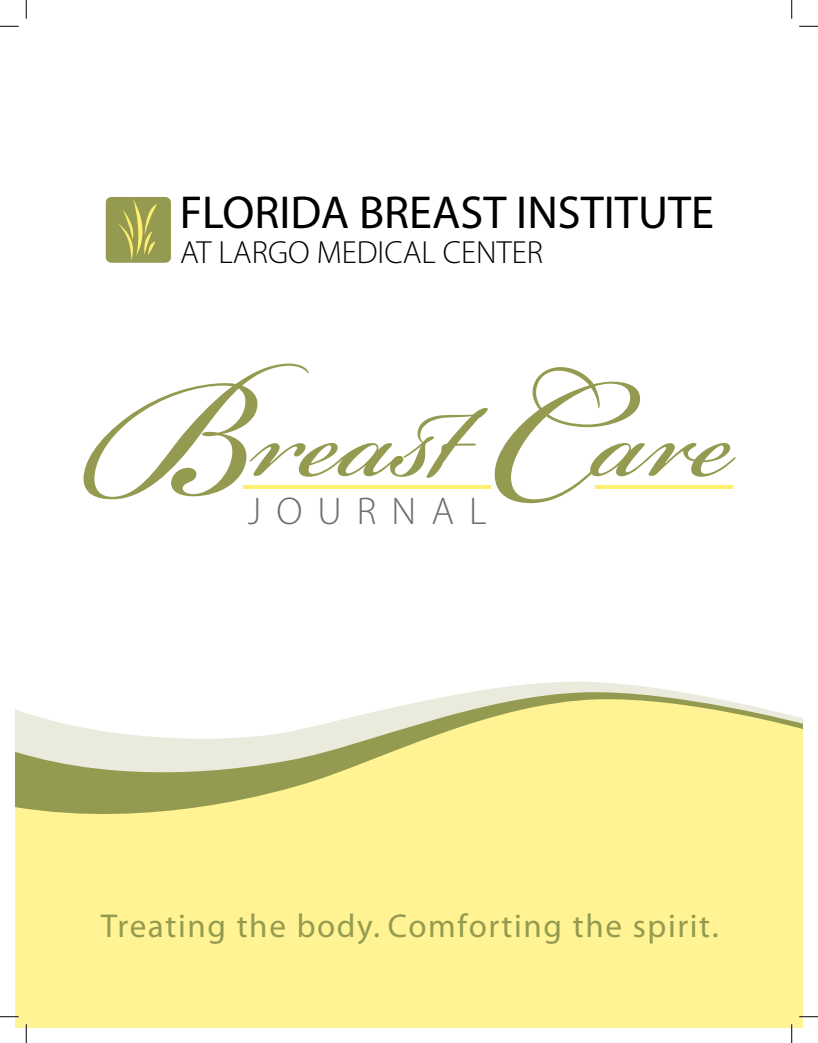
<style>
.page{position:relative;width:818px;height:1043px;background:#fff}
.page>*{position:absolute;margin:0;border:0;box-sizing:border-box;transform-origin:0 0}
.t1{font:186.75px "Bickham Script Pro";color:#949b50}
.t2{font:46.38px "Myriad Pro";color:#000}
.t3{font:300 38.75px "Myriad Pro";letter-spacing:.39em;color:#6d6e71}
.t4{font:33.12px "Myriad Pro";letter-spacing:.05em;color:#949b50}
.t5{font:300 32.12px "Myriad Pro";color:#000}
.s1{font-size:271.88px}
</style>
<div class="page">
<svg style="left:492px;top:681px;width:168px;height:8px"></svg>
<svg style="left:450px;top:689px;width:252px;height:7px;background:#dfe1cb"></svg>
<svg style="left:15px;top:696px;width:787px;height:332px;background:#f6ed98"></svg>
<div style="left:106px;top:197px;width:65px;height:66px;background:#949b50;border-radius:5px"></div>
<svg style="left:118px;top:200px;width:39px;height:60px"></svg>
<hr style="left:243px;top:485px;width:247px;height:3px;background:#ffef6f">
<hr style="left:595px;top:485px;width:138px;height:3px;background:#ffef6f">
<svg style="left:0;top:25px;width:19px;height:2px"></svg>
<svg style="left:799px;top:25px;width:19px;height:2px"></svg>
<svg style="left:0;top:1015px;width:19px;height:2px"></svg>
<svg style="left:799px;top:1015px;width:19px;height:2px"></svg>
<svg style="left:25px;top:0;width:2px;height:19px"></svg>
<svg style="left:25px;top:1024px;width:2px;height:18px"></svg>
<svg style="left:791px;top:0;width:1px;height:19px"></svg>
<svg style="left:790px;top:1024px;width:2px;height:18px"></svg>
<h2 class="t2" style="left:180px;top:184px;width:535px">FLORIDA BREAST INSTITUTE</h2>
<p class="t5" style="left:180px;top:233px;width:364px">AT LARGO MEDICAL CENTER</p>
<h1 class="t1" style="left:84px;top:301px;width:656px"><span class="s1">B</span>reast <span class="s1">C</span>are</h1>
<p class="t3" style="left:248px;top:488px;width:240px">JOURNAL</p>
<p class="t4" style="left:101px;top:905px;width:619px">Treating the body. Comforting the spirit.</p>
</div>
